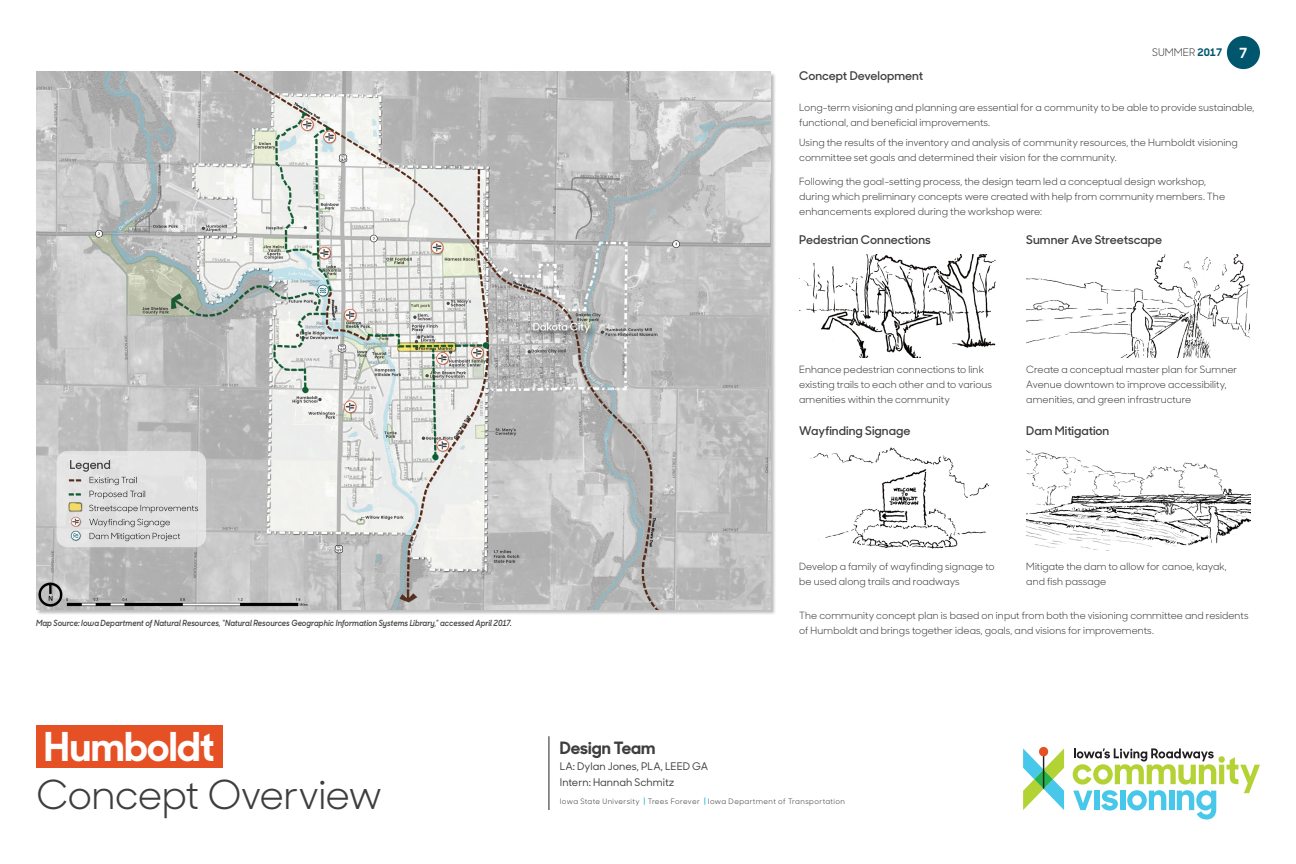
<style>
.page{position:relative;width:1296px;height:864px;background:#fff}
.page>*{position:absolute;margin:0;border:0;box-sizing:border-box;transform-origin:0 0}
.Sharp_Sans_No1__sub{font:40px "Sharp Sans No 1";letter-spacing:-.02em;color:#3e3e3f}
.t1{font:700 39.85px "Sharp Sans No 1";letter-spacing:-.005em;color:#fff}
.t2{font:700 17px "Sharp Sans No 1";color:#3e3e3f}
.Body_Heading{font:600 12px "Sharp Sans No 1";color:#3e3e3f}
.Body_Heading-2{font:600 12px "Sharp Sans No 1";color:#404041}
.t3{font:500 10.5px/16px "Sharp Sans No 1";color:#3e3e3f}
.t4{font:10.5px "Sharp Sans No 1";color:#3e3e3f}
.Body_Text{font:10px/15px "Sharp Sans No 1";color:#3e3e3f}
.Captions{font:italic 600 8.5px "Sharp Sans No 1";color:#3e3e3f;scale:.9 1}
.t5{font:7.5px "Sharp Sans No 1";letter-spacing:.05em;color:#3e3e3f}
.s1{font-weight:700;color:#00566c}
.s2{font-weight:700;font-size:14px;color:#fff}
.s3{font-weight:700;color:#47c7ea}
</style>
<div class="page">
<img style="left:799px;top:255px;width:196px;height:103px">
<img style="left:1026px;top:255px;width:223px;height:103px">
<img style="left:810px;top:447px;width:179px;height:102px">
<img style="left:1026px;top:450px;width:224px;height:101px">
<img style="left:36px;top:72px;width:735px;height:537px">
<svg style="left:1073px;top:748px;width:187px;height:72px"></svg>
<svg style="left:1023px;top:747px;width:41px;height:63px"></svg>
<hr style="left:549px;top:736px;width:1px;height:74px;background:#231f20">
<div style="left:36px;top:726px;width:187px;height:42px;background:#e65025"></div>
<div style="left:1227px;top:36px;width:33px;height:33px;background:#00566c;border-radius:50%"></div>
<p class="t4" style="left:1152px;top:44px;width:97px">SUMMER <span class="s1">2017</span> <span class="s2">7</span></p>
<p class="Body_Heading-2" style="left:799px;top:66px;width:126px">Concept Development</p>
<p class="Body_Text" style="left:799px;top:99px;width:457px">Long-term visioning and planning are essential for a community to be able to provide sustainable, functional, and beneficial improvements.</p>
<p class="Body_Text" style="left:799px;top:134px;width:440px">Using the results of the inventory and analysis of community resources, the Humboldt visioning committee set goals and determined their vision for the community.</p>
<p class="Body_Text" style="left:799px;top:173px;width:427px">Following the goal-setting process, the design team led a conceptual design workshop, during which preliminary concepts were created with help from community members. The enhancements explored during the workshop were:</p>
<p class="Body_Heading" style="left:799px;top:230px;width:133px">Pedestrian Connections</p>
<p class="Body_Heading" style="left:1026px;top:230px;width:137px">Sumner Ave Streetscape</p>
<p class="Body_Text" style="left:799px;top:361px;width:195px">Enhance pedestrian connections to link existing trails to each other and to various amenities within the community</p>
<p class="Body_Text" style="left:1026px;top:361px;width:213px">Create a conceptual master plan for Sumner<br>Avenue downtown to improve accessibility, amenities, and green infrastructure</p>
<p class="Body_Heading" style="left:799px;top:422px;width:113px">Wayfinding Signage</p>
<p class="Body_Heading" style="left:1026px;top:422px;width:85px">Dam Mitigation</p>
<p class="Captions" style="left:36px;top:615px;width:530px">Map Source: Iowa Department of Natural Resources, “Natural Resources Geographic Information Systems Library,” accessed April 2017.</p>
<h2 class="t1" style="left:44px;top:714px;width:172px">Humboldt</h2>
<p class="Sharp_Sans_No1__sub" style="left:36px;top:763px;width:348px">Concept Overview</p>
<p class="Body_Text" style="left:799px;top:558px;width:197px">Develop a family of wayfinding signage to be used along trails and roadways</p>
<p class="Body_Text" style="left:1026px;top:558px;width:202px">Mitigate the dam to allow for canoe, kayak, and fish passage</p>
<p class="Body_Text" style="left:799px;top:607px;width:451px">The community concept plan is based on input from both the visioning committee and residents of Humboldt and brings together ideas, goals, and visions for improvements.</p>
<h3 class="t2" style="left:560px;top:734px;width:97px">Design Team</h3>
<p class="t3" style="left:560px;top:758px;width:150px">LA: Dylan Jones, PLA, LEED GA<br>Intern: Hannah Schmitz</p>
<p class="t5" style="left:560px;top:795px;width:287px">Iowa State University <span class="s3">|</span> Trees Forever <span class="s3">|</span> Iowa Department of Transportation</p>
</div>
